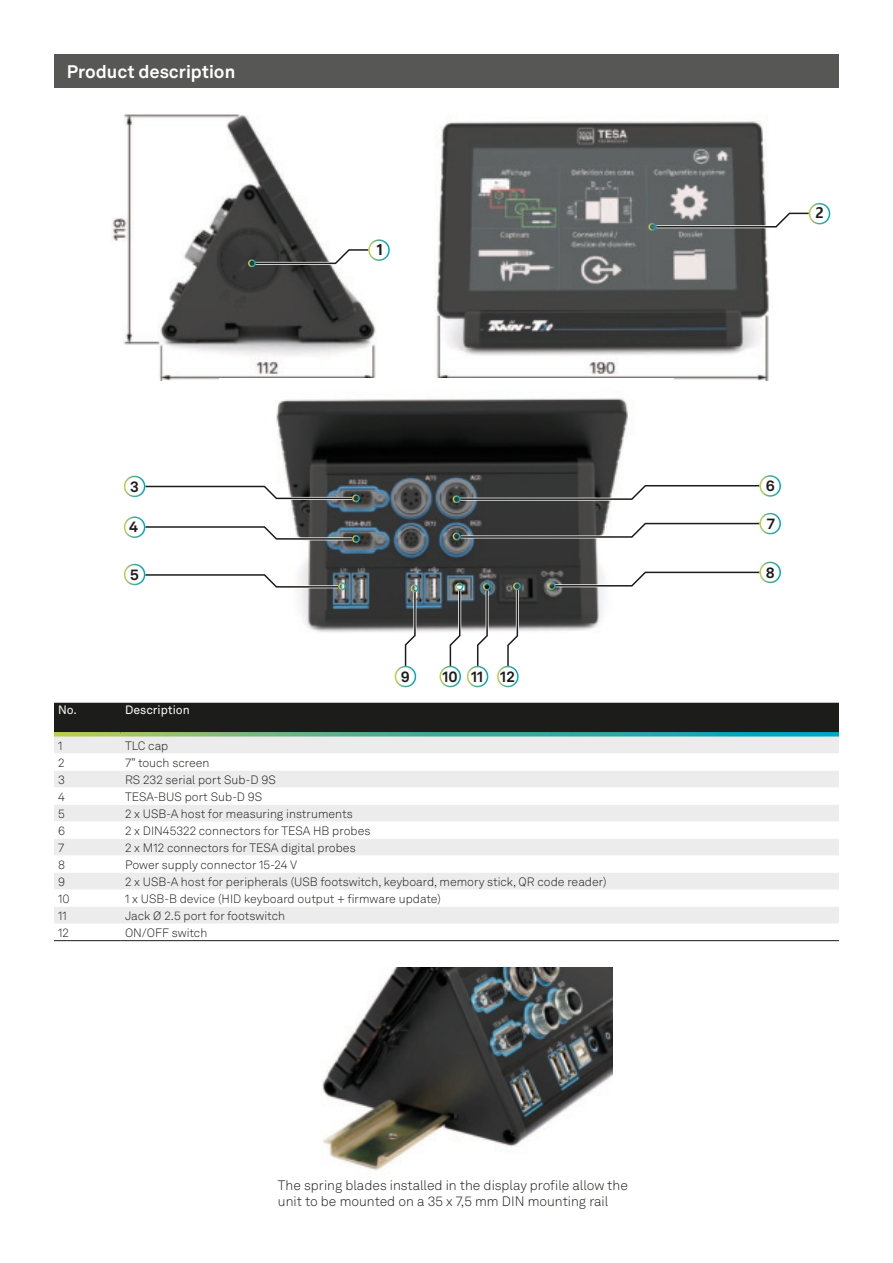
<style>
.page{position:relative;width:893px;height:1263px;background:#fff}
.page>*{position:absolute;margin:0;border:0;box-sizing:border-box;transform-origin:0 0}
.t1{font:700 18px "Hexagon Akkurat";color:#fff}
.t2{font:700 15px "Hexagon Akkurat";color:#1c1c1b}
.t3{font:700 15px "Malgun Gothic";color:#1c1c1b}
.t4{font:300 13.5px/16.2px "Hexagon Akkurat";color:#1c1c1b}
.t5{font:300 12px "Hexagon Akkurat";color:#1c1c1b}
.t6{font:12px "Hexagon Akkurat";color:#fff}
</style>
<div class="page">
<img style="left:112px;top:114px;width:719px;height:267px">
<img style="left:219px;top:379px;width:454px;height:254px">
<img style="left:322px;top:968px;width:290px;height:202px">
<svg style="left:142px;top:483px;width:213px;height:18px"></svg>
<svg style="left:142px;top:524px;width:213px;height:18px"></svg>
<svg style="left:142px;top:572px;width:199px;height:18px"></svg>
<svg style="left:456px;top:483px;width:303px;height:19px"></svg>
<svg style="left:252px;top:247px;width:119px;height:19px"></svg>
<svg style="left:653px;top:210px;width:159px;height:20px"></svg>
<svg style="left:457px;top:520px;width:305px;height:20px"></svg>
<svg style="left:552px;top:569px;width:207px;height:20px"></svg>
<svg style="left:403px;top:587px;width:15px;height:82px"></svg>
<svg style="left:447px;top:587px;width:16px;height:83px"></svg>
<svg style="left:475px;top:587px;width:15px;height:81px"></svg>
<svg style="left:505px;top:587px;width:15px;height:83px"></svg>
<div style="left:395px;top:666px;width:21px;height:21px;border:2px solid #fff;border-radius:50%"></div>
<div style="left:124px;top:476px;width:21px;height:21px;border:2px solid #fff;border-radius:50%"></div>
<div style="left:369px;top:240px;width:20px;height:20px;background:#fff;border-radius:50%"></div>
<div style="left:368px;top:239px;width:22px;height:22px;border:2px solid #fff;border-radius:50%"></div>
<div style="left:809px;top:204px;width:20px;height:20px;background:#fff;border-radius:50%"></div>
<div style="left:809px;top:203px;width:21px;height:21px;border:2px solid #fff;border-radius:50%"></div>
<div style="left:124px;top:516px;width:21px;height:22px;border:2px solid #fff;border-radius:50%"></div>
<div style="left:124px;top:564px;width:21px;height:21px;border:2px solid #fff;border-radius:50%"></div>
<div style="left:759px;top:562px;width:22px;height:21px;border:2px solid #fff;border-radius:50%"></div>
<div style="left:759px;top:513px;width:22px;height:21px;border:2px solid #fff;border-radius:50%"></div>
<div style="left:759px;top:475px;width:22px;height:22px;border:2px solid #fff;border-radius:50%"></div>
<div style="left:440px;top:666px;width:20px;height:20px;background:#fff;border-radius:50%"></div>
<div style="left:439px;top:666px;width:22px;height:21px;border:2px solid #fff;border-radius:50%"></div>
<div style="left:467px;top:666px;width:21px;height:21px;border:2px solid #fff;border-radius:50%"></div>
<div style="left:498px;top:666px;width:20px;height:20px;background:#fff;border-radius:50%"></div>
<div style="left:497px;top:666px;width:22px;height:21px;border:2px solid #fff;border-radius:50%"></div>
<div style="left:248px;top:259px;width:8px;height:8px;border:2px solid #fff;border-radius:50%"></div>
<div style="left:648px;top:223px;width:8px;height:8px;border:2px solid #fff;border-radius:50%"></div>
<div style="left:352px;top:494px;width:8px;height:8px;border:2px solid #fff;border-radius:50%"></div>
<div style="left:352px;top:535px;width:8px;height:8px;border:2px solid #fff;border-radius:50%"></div>
<div style="left:338px;top:582px;width:8px;height:8px;border:2px solid #fff;border-radius:50%"></div>
<div style="left:411px;top:584px;width:7px;height:8px;border:2px solid #fff;border-radius:50%"></div>
<div style="left:456px;top:583px;width:7px;height:7px;border:2px solid #fff;border-radius:50%"></div>
<div style="left:483px;top:583px;width:8px;height:7px;border:2px solid #fff;border-radius:50%"></div>
<div style="left:513px;top:582px;width:8px;height:8px;border:2px solid #fff;border-radius:50%"></div>
<div style="left:453px;top:495px;width:7px;height:8px;border:2px solid #fff;border-radius:50%"></div>
<div style="left:453px;top:532px;width:7px;height:8px;border:2px solid #fff;border-radius:50%"></div>
<div style="left:548px;top:582px;width:8px;height:8px;border:2px solid #fff;border-radius:50%"></div>
<div style="left:54px;top:54px;width:785px;height:34px;background:#575756"></div>
<div style="left:54px;top:703px;width:785px;height:29px;background:#1c1c1b"></div>
<div style="left:54px;top:736px;width:785px;height:17px;background:#edeced"></div>
<svg style="left:54px;top:771px;width:785px;height:152px;fill:#edeced"></svg>
<hr style="left:54px;top:732px;width:67px;height:4px;background:#afcb55">
<svg style="left:121px;top:732px;width:718px;height:4px"></svg>
<hr style="left:54px;top:940px;width:67px;height:1px;background:#1c1c1b">
<hr style="left:121px;top:940px;width:718px;height:1px;background:#1c1c1b">
<h1 class="t1" style="left:67px;top:65px;width:170px">Product description</h1>
<p class="t3" style="left:375px;top:241px;width:10px">1</p>
<p class="t3" style="left:815px;top:204px;width:10px">2</p>
<p class="t2" style="left:130px;top:481px;width:10px">3</p>
<p class="t2" style="left:766px;top:480px;width:11px">6</p>
<p class="t2" style="left:767px;top:518px;width:10px">7</p>
<p class="t2" style="left:766px;top:567px;width:10px">8</p>
<p class="t2" style="left:129px;top:521px;width:10px">4</p>
<p class="t2" style="left:130px;top:568px;width:10px">5</p>
<p class="t2" style="left:401px;top:670px;width:11px">9</p>
<p class="t2" style="left:442px;top:671px;width:74px">10 11 12</p>
<p class="t6" style="left:58px;top:705px;width:20px">No.</p>
<p class="t6" style="left:125px;top:705px;width:66px">Description</p>
<p class="t5" style="left:58px;top:740px;width:6px">1</p>
<p class="t5" style="left:125px;top:740px;width:45px">TLC cap</p>
<p class="t5" style="left:58px;top:757px;width:8px">2</p>
<p class="t5" style="left:125px;top:757px;width:86px">7” touch screen</p>
<p class="t5" style="left:58px;top:774px;width:8px">3</p>
<p class="t5" style="left:125px;top:774px;width:152px">RS 232 serial port Sub-D 9S</p>
<p class="t5" style="left:58px;top:791px;width:8px">4</p>
<p class="t5" style="left:125px;top:791px;width:139px">TESA-BUS port Sub-D 9S</p>
<p class="t5" style="left:58px;top:808px;width:8px">5</p>
<p class="t5" style="left:125px;top:808px;width:229px">2 x USB-A host for measuring instruments</p>
<p class="t5" style="left:58px;top:825px;width:9px">6</p>
<p class="t5" style="left:125px;top:825px;width:247px">2 x DIN45322 connectors for TESA HB probes</p>
<p class="t5" style="left:58px;top:842px;width:8px">7</p>
<p class="t5" style="left:125px;top:842px;width:232px">2 x M12 connectors for TESA digital probes</p>
<p class="t5" style="left:58px;top:859px;width:9px">8</p>
<p class="t5" style="left:125px;top:859px;width:174px">Power supply connector 15-24 V</p>
<p class="t5" style="left:58px;top:876px;width:8px">9</p>
<p class="t5" style="left:125px;top:876px;width:483px">2 x USB-A host for peripherals (USB footswitch, keyboard, memory stick, QR code reader)</p>
<p class="t5" style="left:58px;top:893px;width:13px">10</p>
<p class="t5" style="left:125px;top:893px;width:317px">1 x USB-B device (HID keyboard output + firmware update)</p>
<p class="t5" style="left:58px;top:910px;width:10px">11</p>
<p class="t5" style="left:125px;top:910px;width:162px">Jack Ø 2.5 port for footswitch</p>
<p class="t5" style="left:58px;top:927px;width:12px">12</p>
<p class="t5" style="left:125px;top:927px;width:84px">ON/OFF switch</p>
<p class="t4" style="left:278px;top:1178px;width:351px">The spring blades installed in the display profile allow the unit to be mounted on a 35 x 7,5 mm DIN mounting rail</p>
</div>
